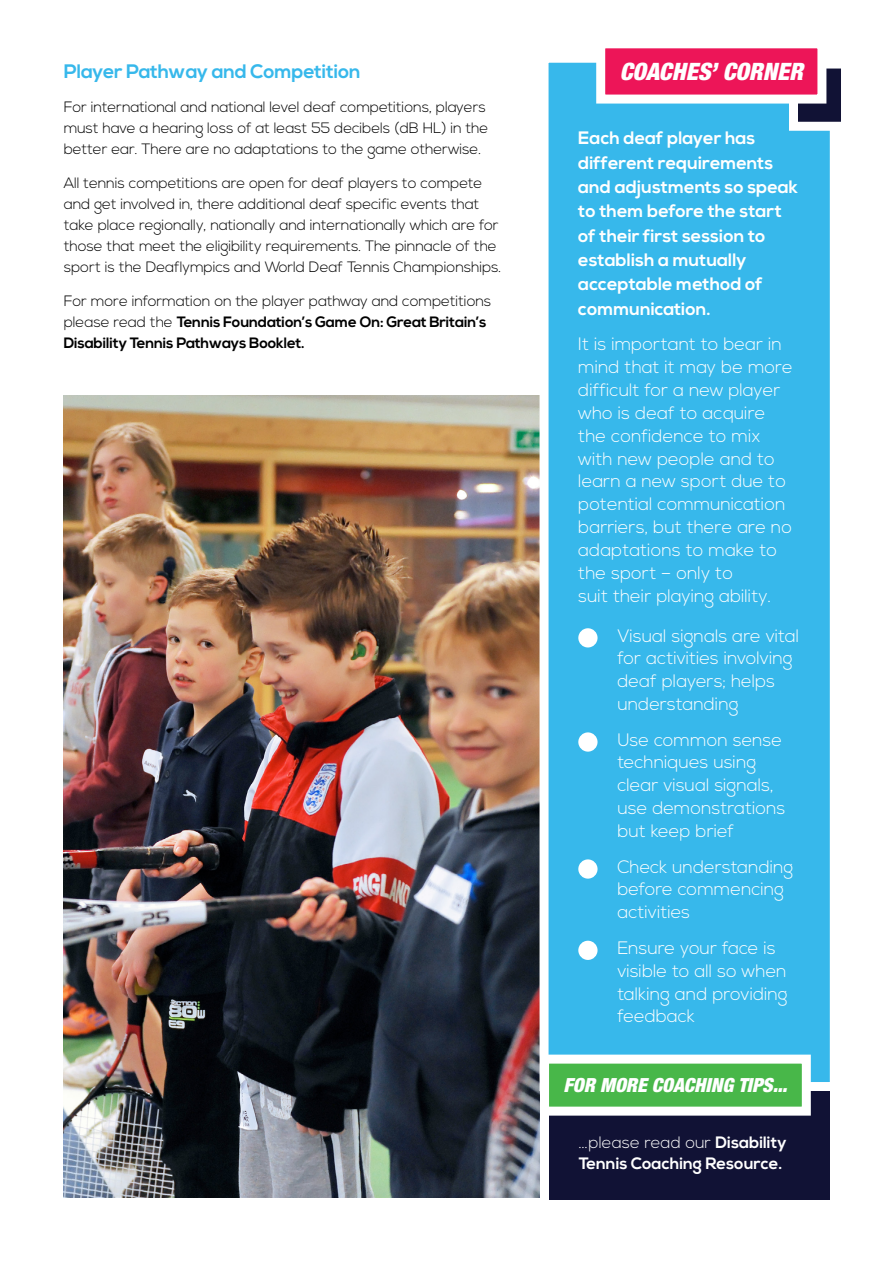
<style>
.page{position:relative;width:893px;height:1263px;background:#fff}
.page>*{position:absolute;margin:0;border:0;box-sizing:border-box;transform-origin:0 0}
.t1{font:italic 900 condensed 24px "Helvetica Neue LT Std";color:#fff}
.t2{font:700 19.5px "Nexa";letter-spacing:-.01em;color:#37b8eb}
.t3{font:italic 900 condensed 19.5px "Helvetica Neue LT Std";color:#fff}
.t4{font:300 18px/22.8px "Nexa";color:#fff}
.t5{font:700 18px/24.3px "Nexa";color:#fff}
.t6{font:700 16.5px/21px "Nexa";color:#fff}
.t7{font:300 15px/21px "Nexa";letter-spacing:-.01em;color:#000}
.t8{font:700 15px/21px "Nexa";letter-spacing:-.01em;color:#000}
.s1{font-weight:300}
</style>
<div class="page">
<img style="left:64px;top:395px;width:476px;height:803px">
<div style="left:535px;top:62px;width:295px;height:1033px;background:#37b8eb"></div>
<svg style="left:592px;top:48px;width:249px;height:87px"></svg>
<div style="left:549px;top:1091px;width:280px;height:108px;background:#111235"></div>
<svg style="left:536px;top:1050px;width:279px;height:70px"></svg>
<p class="t2" style="left:64px;top:60px;width:298px">Player Pathway and Competition</p>
<p class="t7" style="left:64px;top:97px;width:426px">For international and national level deaf competitions, players must have a hearing loss of at least 55 decibels (dB HL) in the better ear. There are no adaptations to the game otherwise.</p>
<p class="t7" style="left:64px;top:173px;width:439px">All tennis competitions are open for deaf players to compete and get involved in, there additional deaf specific events that take place regionally, nationally and internationally which are for those that meet the eligibility requirements. The pinnacle of the sport is the Deaflympics and World Deaf Tennis Championships.</p>
<p class="t8" style="left:64px;top:291px;width:429px"><span class="s1">For more information on the player pathway and competitions please read the</span> Tennis Foundation’s Game On: Great Britain’s<br>Disability Tennis Pathways Booklet.</p>
<h1 class="t1" style="left:620px;top:57px;width:185px">COACHES’ CORNER</h1>
<p class="t5" style="left:578px;top:127px;width:221px">Each deaf player has different requirements and adjustments so speak to them before the start of their first session to establish a mutually acceptable method of communication.</p>
<p class="t4" style="left:578px;top:333px;width:216px">It is important to bear in mind that it may be more difficult for a new player who is deaf to acquire the confidence to mix with new people and to learn a new sport due to potential communication barriers, but there are no adaptations to make to the sport – only to<br>suit their playing ability.</p>
<p class="t4" style="left:617px;top:625px;width:183px">Visual signals are vital for activities involving deaf players; helps understanding</p>
<p class="t4" style="left:617px;top:729px;width:170px">Use common sense techniques using clear visual signals, use demonstrations but keep brief</p>
<p class="t4" style="left:617px;top:856px;width:177px">Check understanding before commencing activities</p>
<p class="t4" style="left:617px;top:937px;width:172px">Ensure your face is visible to all so when talking and providing feedback</p>
<p class="t3" style="left:564px;top:1073px;width:225px">FOR MORE COACHING TIPS...</p>
<p class="t6" style="left:579px;top:1133px;width:210px"><span class="s1">...please read our</span> Disability<br>Tennis Coaching Resource.</p>
</div>
